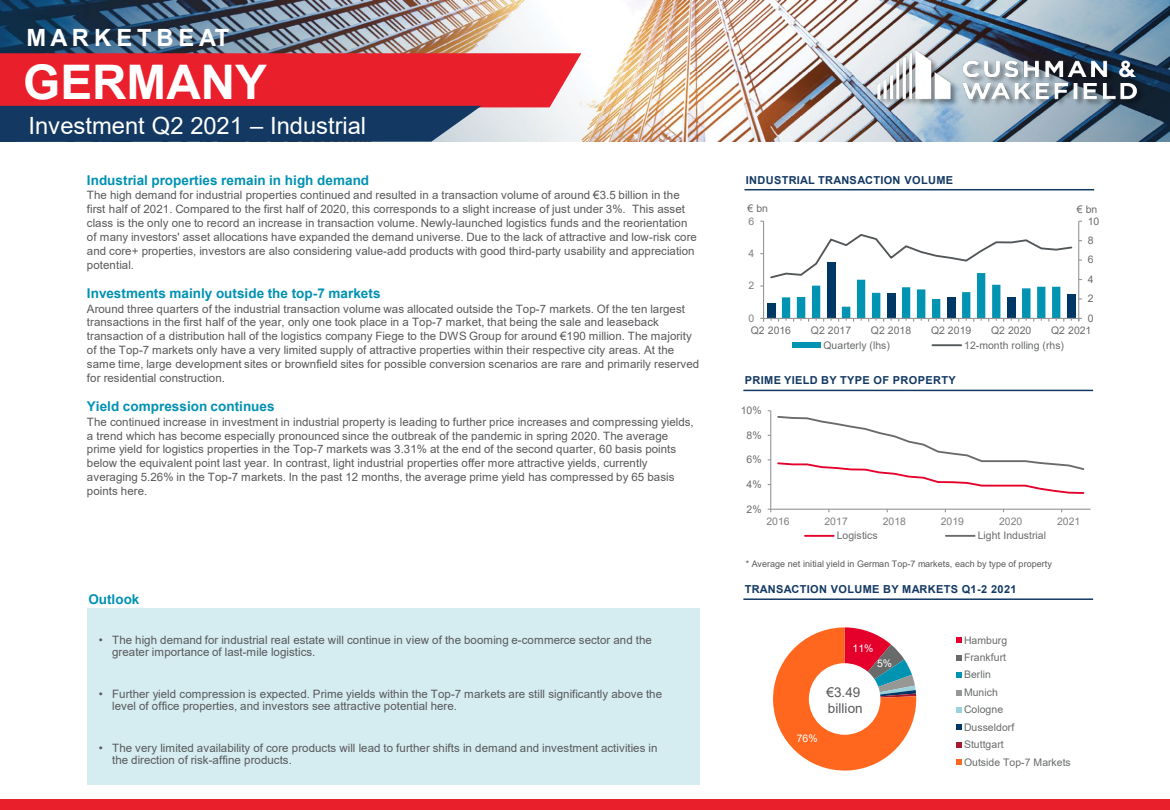
<style>
.page{position:relative;width:1170px;height:810px;background:#fff}
.page>*{position:absolute;margin:0;border:0;box-sizing:border-box;transform-origin:0 0}
.t1{font:700 47.7px "Arial";color:#fff}
.t2{font:23.7px "Arial";letter-spacing:-.005em;color:#fff}
.t3{font:700 23.7px "Arial";letter-spacing:.205em;color:#fff}
.t4{font:700 13.5px "Arial";color:#0091b3}
.t5{font:13.5px/16.2px "Arial";letter-spacing:.005em;color:#58595b}
.t6{font:11.55px/13.8px "Arial";letter-spacing:.005em;color:#58595b}
.t7{font:700 10.95px "Arial";letter-spacing:.03em;color:#133963}
.t8{font:10.5px "Arial";color:#696b6b}
.t9{font:10.5px "Arial";letter-spacing:-.005em;color:#7f807f}
.t10{font:10.5px "Arial";color:#fff}
.t11{font:9px "Arial";letter-spacing:.005em;color:#58595b}
</style>
<div class="page">
<img style="left:0;top:0;width:1170px;height:142px">
<div style="left:0;top:800px;width:1170px;height:10px;background:#e91f2c"></div>
<img style="left:840px;top:27px;width:330px;height:113px">
<img style="left:843px;top:30px;width:327px;height:101px">
<hr style="left:743px;top:390px;width:350px;height:1px;background:#133963">
<hr style="left:770px;top:411px;width:1px;height:98px;background:#969696">
<hr style="left:771px;top:509px;width:320px;height:1px;background:#969696">
<svg style="left:768px;top:410px;width:317px;height:85px"></svg>
<hr style="left:805px;top:535px;width:29px;height:2px;background:#e4002b">
<hr style="left:946px;top:535px;width:29px;height:2px;background:#696b6b">
<hr style="left:743px;top:598px;width:350px;height:2px;background:#133963">
<hr style="left:744px;top:189px;width:350px;height:1px;background:#133963">
<svg style="left:773px;top:627px;width:144px;height:144px"></svg>
<svg style="left:957px;top:638px;width:5px;height:5px"></svg>
<svg style="left:957px;top:655px;width:5px;height:5px"></svg>
<svg style="left:957px;top:672px;width:5px;height:6px"></svg>
<svg style="left:957px;top:690px;width:5px;height:5px"></svg>
<svg style="left:957px;top:707px;width:5px;height:6px"></svg>
<svg style="left:957px;top:725px;width:5px;height:5px"></svg>
<svg style="left:957px;top:742px;width:5px;height:6px"></svg>
<svg style="left:957px;top:760px;width:5px;height:5px"></svg>
<div style="left:87px;top:608px;width:613px;height:176px;background:#d5ecf1"></div>
<hr style="left:1078px;top:221px;width:1px;height:97px;background:#959697">
<hr style="left:763px;top:221px;width:1px;height:97px;background:#969896">
<svg style="left:760px;top:233px;width:322px;height:89px"></svg>
<div style="left:792px;top:343px;width:28px;height:5px;background:#0093b2"></div>
<hr style="left:932px;top:344px;width:29px;height:2px;background:#525658">
<svg style="left:0;top:53px;width:581px;height:89px"></svg>
<h2 class="t3" style="left:27px;top:21px;width:204px">MARKETBEAT</h2>
<h1 class="t1" style="left:23px;top:48px;width:245px">GERMANY</h1>
<p class="t2" style="left:29px;top:109px;width:339px">Investment Q2 2021 – Industrial</p>
<p class="t4" style="left:87px;top:171px;width:284px">Industrial properties remain in high demand</p>
<p class="t6" style="left:87px;top:188px;width:611px">The high demand for industrial properties continued and resulted in a transaction volume of around €3.5 billion in the first half of 2021. Compared to the first half of 2020, this corresponds to a slight increase of just under 3%. This asset class is the only one to record an increase in transaction volume. Newly-launched logistics funds and the reorientation of many investors' asset allocations have expanded the demand universe. Due to the lack of attractive and low-risk core and core+ properties, investors are also considering value-add products with good third-party usability and appreciation potential.</p>
<p class="t4" style="left:87px;top:284px;width:295px">Investments mainly outside the top-7 markets</p>
<p class="t6" style="left:87px;top:302px;width:614px">Around three quarters of the industrial transaction volume was allocated outside the Top-7 markets. Of the ten largest transactions in the first half of the year, only one took place in a Top-7 market, that being the sale and leaseback transaction of a distribution hall of the logistics company Fiege to the DWS Group for around €190 million. The majority of the Top-7 markets only have a very limited supply of attractive properties within their respective city areas. At the same time, large development sites or brownfield sites for possible conversion scenarios are rare and primarily reserved for residential construction.</p>
<p class="t4" style="left:87px;top:397px;width:189px">Yield compression continues</p>
<p class="t6" style="left:87px;top:415px;width:608px">The continued increase in investment in industrial property is leading to further price increases and compressing yields, a trend which has become especially pronounced since the outbreak of the pandemic in spring 2020. The average prime yield for logistics properties in the Top-7 markets was 3.31% at the end of the second quarter, 60 basis points below the equivalent point last year. In contrast, light industrial properties offer more attractive yields, currently averaging 5.26% in the Top-7 markets. In the past 12 months, the average prime yield has compressed by 65 basis points here.</p>
<p class="t4" style="left:88px;top:590px;width:53px">Outlook</p>
<p class="t6" style="left:112px;top:634px;width:541px;line-height:12px;text-indent:-13px">• The high demand for industrial real estate will continue in view of the booming e-commerce sector and the greater importance of last-mile logistics.</p>
<p class="t6" style="left:112px;top:688px;width:551px;line-height:12px;text-indent:-13px">• Further yield compression is expected. Prime yields within the Top-7 markets are still significantly above the level of office properties, and investors see attractive potential here.</p>
<p class="t6" style="left:112px;top:742px;width:547px;line-height:12px;text-indent:-13px">• The very limited availability of core products will lead to further shifts in demand and investment activities in the direction of risk-affine products.</p>
<p class="t7" style="left:746px;top:172px;width:209px">INDUSTRIAL TRANSACTION VOLUME</p>
<p class="t8" style="left:748px;top:201px;width:22px">€ bn</p>
<p class="t8" style="left:1077px;top:202px;width:22px">€ bn</p>
<p class="t9" style="left:749px;top:214px;width:7px">6</p>
<p class="t9" style="left:749px;top:246px;width:7px">4</p>
<p class="t9" style="left:749px;top:278px;width:7px">2</p>
<p class="t9" style="left:749px;top:311px;width:7px">0</p>
<p class="t8" style="left:1088px;top:214px;width:13px">10</p>
<p class="t8" style="left:1088px;top:233px;width:7px">8</p>
<p class="t8" style="left:1088px;top:253px;width:7px">6</p>
<p class="t8" style="left:1088px;top:272px;width:7px">4</p>
<p class="t8" style="left:1088px;top:291px;width:7px">2</p>
<p class="t8" style="left:1088px;top:311px;width:7px">0</p>
<p class="t8" style="left:751px;top:323px;width:42px">Q2 2016</p>
<p class="t8" style="left:811px;top:323px;width:42px">Q2 2017</p>
<p class="t8" style="left:871px;top:323px;width:42px">Q2 2018</p>
<p class="t8" style="left:931px;top:323px;width:42px">Q2 2019</p>
<p class="t8" style="left:991px;top:323px;width:42px">Q2 2020</p>
<p class="t8" style="left:1051px;top:323px;width:42px">Q2 2021</p>
<p class="t8" style="left:824px;top:338px;width:68px">Quarterly (lhs)</p>
<p class="t8" style="left:964px;top:338px;width:101px">12-month rolling (rhs)</p>
<p class="t7" style="left:745px;top:373px;width:213px">PRIME YIELD BY TYPE OF PROPERTY</p>
<p class="t8" style="left:741px;top:403px;width:22px">10%</p>
<p class="t8" style="left:747px;top:428px;width:17px">8%</p>
<p class="t8" style="left:747px;top:452px;width:17px">6%</p>
<p class="t8" style="left:747px;top:477px;width:17px">4%</p>
<p class="t8" style="left:747px;top:502px;width:17px">2%</p>
<p class="t9" style="left:766px;top:514px;width:25px">2016</p>
<p class="t9" style="left:825px;top:514px;width:25px">2017</p>
<p class="t9" style="left:883px;top:514px;width:25px">2018</p>
<p class="t9" style="left:941px;top:514px;width:25px">2019</p>
<p class="t9" style="left:999px;top:514px;width:25px">2020</p>
<p class="t9" style="left:1057px;top:514px;width:25px">2021</p>
<p class="t8" style="left:837px;top:528px;width:42px">Logistics</p>
<p class="t8" style="left:978px;top:528px;width:70px">Light Industrial</p>
<p class="t11" style="left:746px;top:558px;width:308px">* Average net initial yield in German Top-7 markets, each by type of property</p>
<p class="t7" style="left:745px;top:582px;width:273px">TRANSACTION VOLUME BY MARKETS Q1-2 2021</p>
<p class="t10" style="left:797px;top:731px;width:22px">76%</p>
<p class="t10" style="left:853px;top:642px;width:22px">11%</p>
<p class="t5" style="left:826px;top:684px;width:38px">€3.49 billion</p>
<p class="t10" style="left:877px;top:656px;width:17px">5%</p>
<p class="t8" style="left:964px;top:633px;width:45px">Hamburg</p>
<p class="t8" style="left:964px;top:650px;width:43px">Frankfurt</p>
<p class="t8" style="left:964px;top:668px;width:28px">Berlin</p>
<p class="t8" style="left:964px;top:685px;width:35px">Munich</p>
<p class="t8" style="left:964px;top:702px;width:41px">Cologne</p>
<p class="t8" style="left:964px;top:720px;width:52px">Dusseldorf</p>
<p class="t8" style="left:964px;top:737px;width:41px">Stuttgart</p>
<p class="t8" style="left:964px;top:755px;width:108px">Outside Top-7 Markets</p>
</div>
